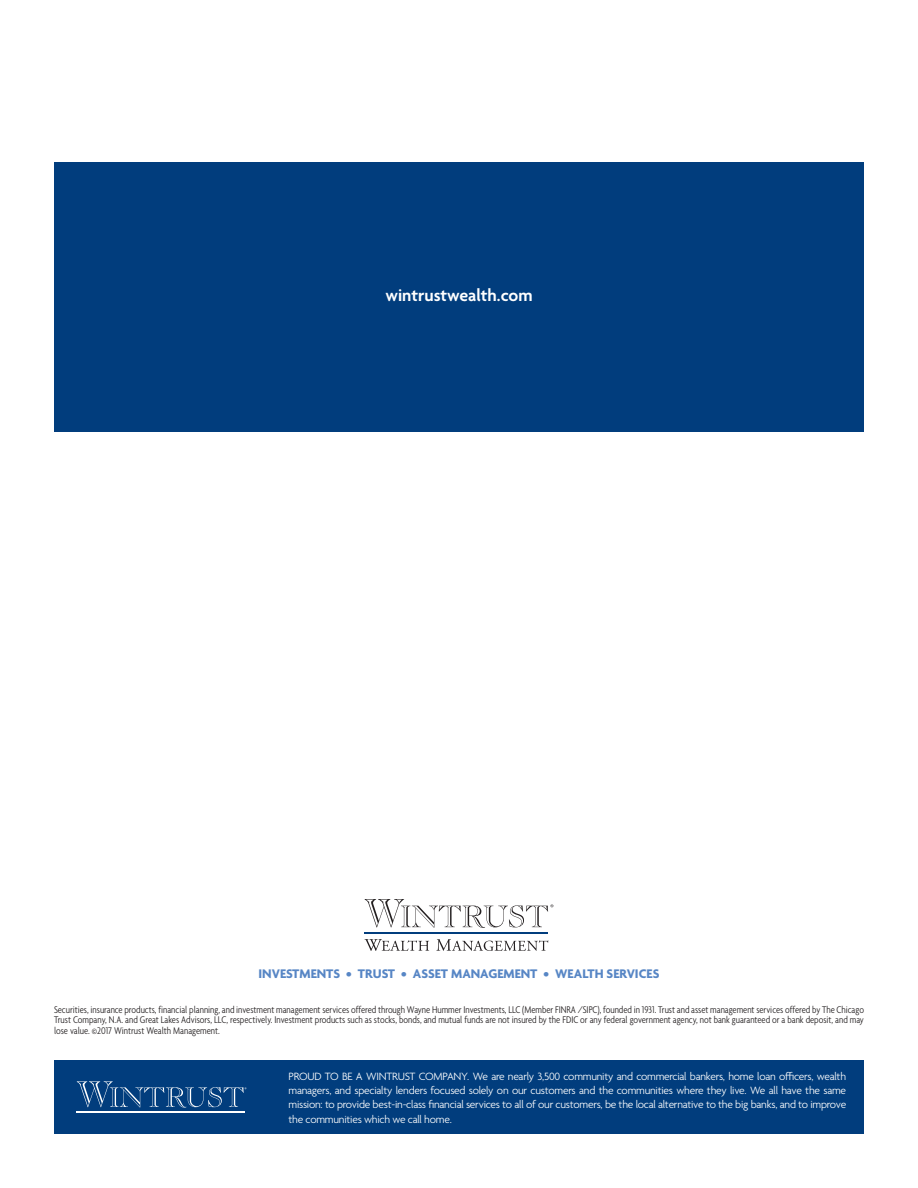
<style>
.page{position:relative;width:918px;height:1188px;background:#fff}
.page>*{position:absolute;margin:0;border:0;box-sizing:border-box;transform-origin:0 0}
.Doc_Wrapper_URL{font:600 18px "Agenda";color:#fff}
.WWM_Services_Footer{font:700 13.5px "Agenda";color:#5786c5}
.WTFC_DocFooter{font:300 11.4px/14.2px "Agenda";letter-spacing:-.02em;color:#fff;text-align:justify}
.Legal{font:300 condensed 10.5px/10.5px "Agenda";color:#231f20;text-align:justify}
</style>
<div class="page">
<div style="left:54px;top:162px;width:810px;height:270px;background:#013d7d"></div>
<hr style="left:365px;top:932px;width:183px;height:2px;background:#013d7d">
<svg style="left:365px;top:899px;width:188px;height:29px"></svg>
<svg style="left:364px;top:939px;width:65px;height:12px"></svg>
<svg style="left:436px;top:939px;width:112px;height:12px"></svg>
<div style="left:54px;top:1061px;width:810px;height:73px;background:#013d7d"></div>
<hr style="left:76px;top:1111px;width:168px;height:2px;background:#fff">
<svg style="left:77px;top:1081px;width:170px;height:27px"></svg>
<p class="Doc_Wrapper_URL" style="left:385px;top:285px;width:149px">wintrustwealth.com</p>
<p class="WWM_Services_Footer" style="left:259px;top:966px;width:402px">INVESTMENTS • TRUST • ASSET MANAGEMENT • WEALTH SERVICES</p>
<p class="Legal" style="left:54px;top:1004px;width:812px">Securities, insurance products, financial planning, and investment management services offered through Wayne Hummer Investments, LLC (Member FINRA /SIPC), founded in 1931. Trust and asset management services offered by The Chicago Trust Company, N.A. and Great Lakes Advisors, LLC, respectively. Investment products such as stocks, bonds, and mutual funds are not insured by the FDIC or any federal government agency, not bank guaranteed or a bank deposit, and may lose value. ©2017 Wintrust Wealth Management.</p>
<p class="WTFC_DocFooter" style="left:289px;top:1070px;width:559px">PROUD TO BE A WINTRUST COMPANY. We are nearly 3,500 community and commercial bankers, home loan officers, wealth managers, and specialty lenders focused solely on our customers and the communities where they live. We all have the same mission: to provide best-in-class financial services to all of our customers, be the local alternative to the big banks, and to improve the communities which we call home.</p>
</div>
